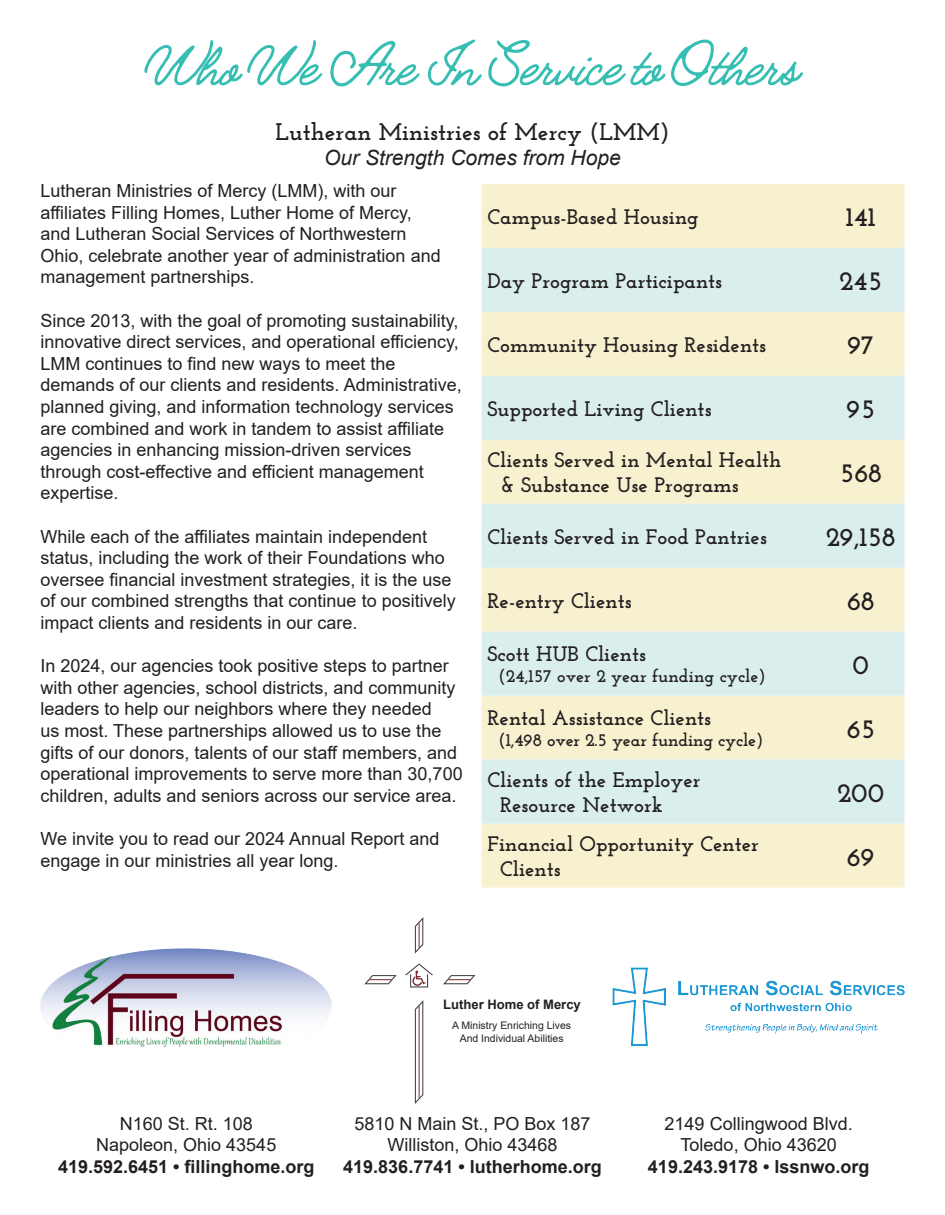
<style>
.page{position:relative;width:945px;height:1215px;background:#fff}
.page>*{position:absolute;margin:0;border:0;box-sizing:border-box;transform-origin:0 0}
.t1{font:63px "Jimmy Script";color:#36beb3}
.t2{font:700 27px "Josefin Slab";color:#231f20}
.t3{font:700 24px "Josefin Slab";color:#231f20}
.t4{font:700 21px/25.2px "Josefin Slab";color:#231f20}
.t5{font:italic 21px "Arial";color:#231f20}
.t6{font:18px/21.6px "Arial";color:#231f20}
.t7{font:700 18px "Arial";color:#231f20}
.t8{font:700 18px "Josefin Slab";color:#231f20}
.t9{font:700 13.05px "Arial";color:#231f20}
.t10{font:10.5px/12.5px "Arial";color:#231f20;text-align:center}
</style>
<div class="page">
<div style="left:482px;top:184px;width:422px;height:704px;background:#f8f1cf"></div>
<svg style="left:482px;top:248px;width:422px;height:576px;background:#e7efdf"></svg>
<img style="left:612px;top:967px;width:292px;height:79px">
<img style="left:40px;top:948px;width:292px;height:99px">
<svg style="left:405px;top:964px;width:28px;height:24px"></svg>
<svg style="left:415px;top:1000px;width:8px;height:104px"></svg>
<svg style="left:443px;top:975px;width:32px;height:9px"></svg>
<svg style="left:415px;top:917px;width:8px;height:37px"></svg>
<svg style="left:364px;top:975px;width:33px;height:9px"></svg>
<h1 class="t1" style="left:146px;top:25px;width:655px">Who We Are In Service to Others</h1>
<h3 class="t3" style="left:275px;top:118px;width:396px">Lutheran Ministries of Mercy (LMM)</h3>
<p class="t5" style="left:324px;top:144px;width:298px">Our Strength Comes from Hope</p>
<p class="t6" style="left:40px;top:180px;width:402px">Lutheran Ministries of Mercy (LMM), with our affiliates Filling Homes, Luther Home of Mercy, and Lutheran Social Services of Northwestern Ohio, celebrate another year of administration and management partnerships.</p>
<p class="t6" style="left:40px;top:309px;width:423px">Since 2013, with the goal of promoting sustainability, innovative direct services, and operational efficiency, LMM continues to find new ways to meet the demands of our clients and residents. Administrative, planned giving, and information technology services are combined and work in tandem to assist affiliate agencies in enhancing mission-driven services through cost-effective and efficient management expertise.</p>
<p class="t6" style="left:40px;top:525px;width:417px">While each of the affiliates maintain independent status, including the work of their Foundations who oversee financial investment strategies, it is the use of our combined strengths that continue to positively impact clients and residents in our care.</p>
<p class="t6" style="left:40px;top:655px;width:424px">In 2024, our agencies took positive steps to partner with other agencies, school districts, and community leaders to help our neighbors where they needed<br>us most. These partnerships allowed us to use the gifts of our donors, talents of our staff members, and operational improvements to serve more than 30,700 children, adults and seniors across our service area.</p>
<p class="t6" style="left:40px;top:828px;width:400px">We invite you to read our 2024 Annual Report and engage in our ministries all year long.</p>
<p class="t4" style="left:488px;top:204px;width:213px">Campus-Based Housing</p>
<h2 class="t2" style="left:846px;top:201px;width:31px">141</h2>
<p class="t4" style="left:488px;top:268px;width:236px">Day Program Participants</p>
<h2 class="t2" style="left:839px;top:265px;width:44px">245</h2>
<p class="t4" style="left:488px;top:332px;width:280px">Community Housing Residents</p>
<h2 class="t2" style="left:847px;top:329px;width:28px">97</h2>
<p class="t4" style="left:488px;top:396px;width:226px">Supported Living Clients</p>
<h2 class="t2" style="left:846px;top:393px;width:30px">95</h2>
<p class="t4" style="left:500px;top:447px;width:283px;text-indent:-13px">Clients Served in Mental Health &amp; Substance Use Programs</p>
<h2 class="t2" style="left:840px;top:457px;width:44px">568</h2>
<p class="t4" style="left:488px;top:524px;width:281px">Clients Served in Food Pantries</p>
<h2 class="t2" style="left:826px;top:521px;width:71px">29,158</h2>
<p class="t4" style="left:488px;top:588px;width:146px">Re-entry Clients</p>
<h2 class="t2" style="left:847px;top:585px;width:29px">68</h2>
<p class="t4" style="left:488px;top:641px;width:160px">Scott HUB Clients</p>
<p class="t8" style="left:498px;top:666px;width:269px">(24,157 over 2 year funding cycle)</p>
<h2 class="t2" style="left:852px;top:649px;width:18px">0</h2>
<p class="t4" style="left:488px;top:705px;width:225px">Rental Assistance Clients</p>
<p class="t8" style="left:498px;top:730px;width:267px">(1,498 over 2.5 year funding cycle)</p>
<p class="t4" style="left:500px;top:767px;width:202px;text-indent:-13px">Clients of the Employer<br>Resource Network</p>
<p class="t4" style="left:500px;top:831px;width:260px;text-indent:-13px">Financial Opportunity Center<br>Clients</p>
<h2 class="t2" style="left:846px;top:713px;width:30px">65</h2>
<h2 class="t2" style="left:837px;top:777px;width:49px">200</h2>
<h2 class="t2" style="left:847px;top:841px;width:30px">69</h2>
<p class="t6" style="left:96px;top:1112px;width:182px;text-align:center">N160 St. Rt. 108<br>Napoleon, Ohio 43545</p>
<p class="t7" style="left:58px;top:1154px;width:258px">419.592.6451 • fillinghome.org</p>
<p class="t9" style="left:443px;top:995px;width:139px">Luther Home of Mercy</p>
<p class="t10" style="left:452px;top:1019px;width:120px">A Ministry Enriching Lives<br>And Individual Abilities</p>
<p class="t6" style="left:354px;top:1112px;width:238px;text-align:center">5810 N Main St., PO Box 187<br>Williston, Ohio 43468</p>
<p class="t7" style="left:343px;top:1154px;width:260px">419.836.7741 • lutherhome.org</p>
<p class="t6" style="left:665px;top:1112px;width:190px;text-align:center">2149 Collingwood Blvd.<br>Toledo, Ohio 43620</p>
<p class="t7" style="left:648px;top:1154px;width:223px">419.243.9178 • lssnwo.org</p>
</div>
